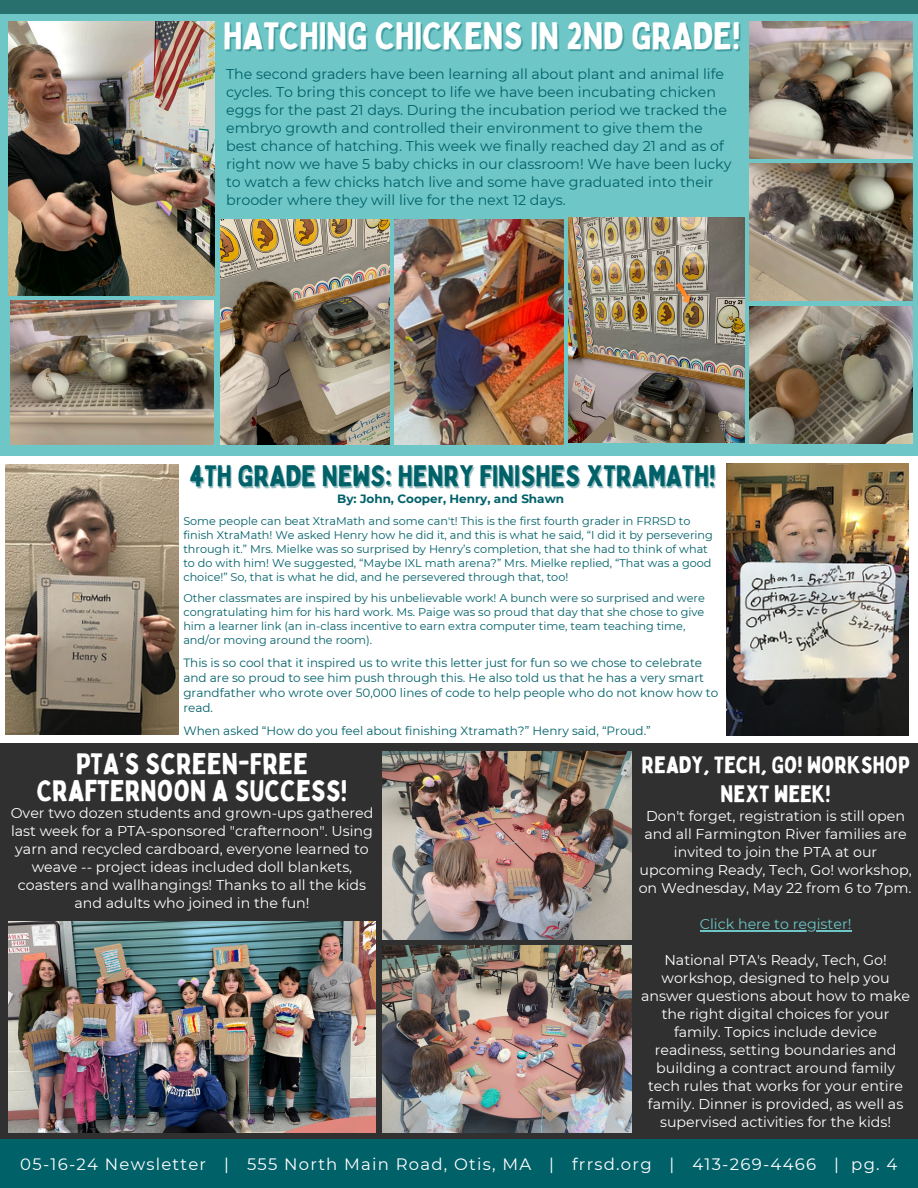
<style>
.page{position:relative;width:918px;height:1188px;background:#fff}
.page>*{position:absolute;margin:0;border:0;box-sizing:border-box;transform-origin:0 0}
.t1{font:37.65px "Bobby Jones";color:#fff}
.t2{font:29.25px/27px "Bobby Jones";color:#fff;text-align:center}
.t3{font:29.25px "Bobby Jones";color:#006169}
.t4{font:23.25px/29.2px "Bobby Jones";color:#fff;text-align:center}
.t5{font:16.5px "Montserrat";letter-spacing:.075em;color:#fff}
.t6{font:14.25px/18px "Montserrat";color:#fff;text-align:center}
.t7{font:14.25px/18px "Montserrat";color:#006169}
.t8{font:14.25px "Montserrat";color:#6ec6c6}
.t9{font:12px/15.1px "Montserrat";color:#006169}
.t10{font:700 12px "Montserrat";color:#006169}
.t11{font:11.25px/14px "Montserrat";color:#006169}
</style>
<div class="page">
<div style="left:0;top:0;width:917px;height:455px;background:#6ec6c6"></div>
<div style="left:0;top:743px;width:918px;height:397px;background:#303030"></div>
<div style="left:0;top:1140px;width:918px;height:48px;background:#006169"></div>
<div style="left:0;top:0;width:918px;height:13px;background:#27706d"></div>
<img style="left:382px;top:945px;width:250px;height:188px">
<img style="left:382px;top:752px;width:250px;height:187px">
<img style="left:9px;top:922px;width:366px;height:210px">
<img style="left:9px;top:21px;width:206px;height:275px">
<img style="left:749px;top:306px;width:164px;height:137px">
<img style="left:749px;top:164px;width:164px;height:137px">
<img style="left:749px;top:21px;width:164px;height:137px">
<img style="left:569px;top:217px;width:175px;height:225px">
<img style="left:395px;top:220px;width:168px;height:225px">
<img style="left:220px;top:220px;width:169px;height:225px">
<img style="left:10px;top:301px;width:204px;height:144px">
<img style="left:727px;top:463px;width:182px;height:272px">
<img style="left:5px;top:464px;width:174px;height:270px">
<hr style="left:700px;top:931px;width:151px;height:1px;background:#6ec6c6">
<p class="t1" style="left:223px;top:12px;width:519px">HATCHING CHICKENS IN 2ND GRADE!</p>
<h5 class="t7" style="left:226px;top:65px;width:507px">The second graders have been learning all about plant and animal life cycles. To bring this concept to life we have been incubating chicken eggs for the past 21 days. During the incubation period we tracked the embryo growth and controlled their environment to give them the best chance of hatching. This week we finally reached day 21 and as of right now we have 5 baby chicks in our classroom! We have been lucky to watch a few chicks hatch live and some have graduated into their brooder where they will live for the next 12 days.</h5>
<p class="t3" style="left:189px;top:458px;width:528px">4TH GRADE NEWS: HENRY FINISHES XTRAMATH!</p>
<p class="t10" style="left:337px;top:492px;width:229px">By: John, Cooper, Henry, and Shawn</p>
<h4 class="t11" style="left:183px;top:514px;width:531px">Some people can beat XtraMath and some can't! This is the first fourth grader in FRRSD to finish XtraMath! We asked Henry how he did it, and this is what he said, “I did it by persevering through it.” Mrs. Mielke was so surprised by Henry’s completion, that she had to think of what to do with him! We suggested, “Maybe IXL math arena?” Mrs. Mielke replied, “That was a good choice!” So, that is what he did, and he persevered through that, too!</h4>
<h4 class="t11" style="left:183px;top:591px;width:523px">Other classmates are inspired by his unbelievable work! A bunch were so surprised and were congratulating him for his hard work. Ms. Paige was so proud that day that she chose to give him a learner link (an in-class incentive to earn extra computer time, team teaching time, and/or moving around the room).</h4>
<h4 class="t9" style="left:183px;top:655px;width:536px">This is so cool that it inspired us to write this letter just for fun so we chose to celebrate and are so proud to see him push through this. He also told us that he has a very smart grandfather who wrote over 50,000 lines of code to help people who do not know how to read.</h4>
<h3 class="t9" style="left:183px;top:723px;width:469px">When asked “How do you feel about finishing Xtramath?” Henry said, “Proud.”</h3>
<p class="t2" style="left:37px;top:750px;width:312px">PTA’S SCREEN-FREE<br>CRAFTERNOON A SUCCESS!</p>
<p class="t6" style="left:11px;top:804px;width:364px">Over two dozen students and grown-ups gathered last week for a PTA-sponsored "crafternoon". Using yarn and recycled cardboard, everyone learned to weave -- project ideas included doll blankets, coasters and wallhangings! Thanks to all the kids and adults who joined in the fun!</p>
<p class="t4" style="left:642px;top:750px;width:270px">READY, TECH, GO! WORKSHOP<br>NEXT WEEK!</p>
<p class="t6" style="left:639px;top:807px;width:274px">Don't forget, registration is still open and all Farmington River families are invited to join the PTA at our upcoming Ready, Tech, Go! workshop, on Wednesday, May 22 from 6 to 7pm.</p>
<p class="t8" style="left:700px;top:916px;width:153px">Click here to register!</p>
<h4 class="t6" style="left:641px;top:951px;width:271px">National PTA's Ready, Tech, Go! workshop, designed to help you answer questions about how to make the right digital choices for your family. Topics include device readiness, setting boundaries and building a contract around family tech rules that works for your entire family. Dinner is provided, as well as supervised activities for the kids!</h4>
<p class="t5" style="left:20px;top:1154px;width:879px">05-16-24 Newsletter | 555 North Main Road, Otis, MA | frrsd.org | 413-269-4466 | pg. 4</p>
</div>
